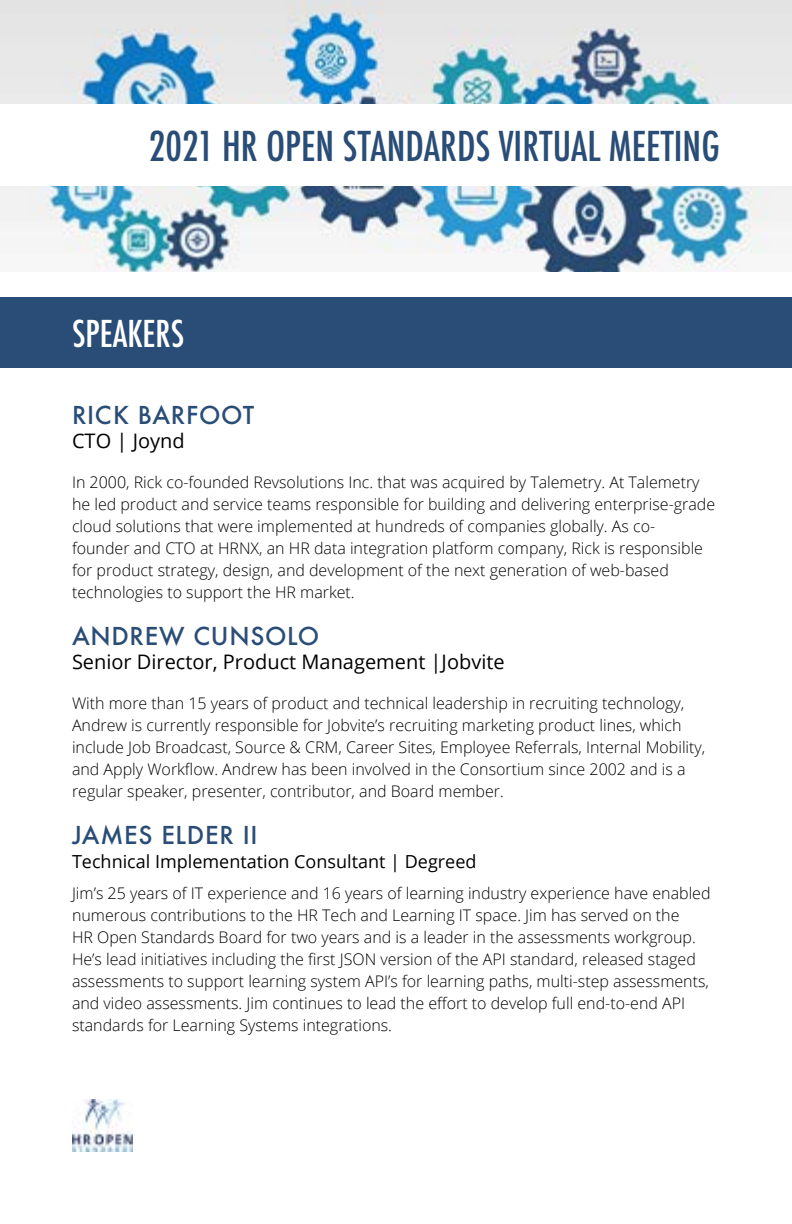
<style>
.page{position:relative;width:792px;height:1224px;background:#fff}
.page>*{position:absolute;margin:0;border:0;box-sizing:border-box;transform-origin:0 0}
.t1{font:500 condensed 40px "Futura";color:#2a4d77}
.t2{font:500 condensed 36px "Futura";color:#fff}
.t3{font:500 24px "Futura";letter-spacing:.03em;color:#2a4d77}
.t4{font:20px "Open Sans";color:#000}
.t5{font:18px "Open Sans";color:#000}
.t6{font:300 16px/22px "Open Sans";color:#000}
</style>
<div class="page">
<img style="left:0;top:0;width:792px;height:272px">
<div style="left:0;top:297px;width:792px;height:70px;background:#2a4d77"></div>
<div style="left:0;top:104px;width:792px;height:82px;background:#fff"></div>
<img style="left:72px;top:1099px;width:60px;height:53px">
<h1 class="t1" style="left:149px;top:121px;width:573px">2021 HR OPEN STANDARDS VIRTUAL MEETING</h1>
<h2 class="t2" style="left:72px;top:311px;width:114px">SPEAKERS</h2>
<h3 class="t3" style="left:72px;top:399px;width:184px">RICK BARFOOT</h3>
<p class="t4" style="left:72px;top:427px;width:114px">CTO | Joynd</p>
<p class="t6" style="left:72px;top:471px;width:645px">In 2000, Rick co-founded Revsolutions Inc. that was acquired by Talemetry. At Talemetry he led product and service teams responsible for building and delivering enterprise-grade cloud solutions that were implemented at hundreds of companies globally. As co&shy;founder and CTO at HRNX, an HR data integration platform company, Rick is responsible for product strategy, design, and development of the next generation of web-based technologies to support the HR market.</p>
<h3 class="t3" style="left:72px;top:620px;width:249px">ANDREW CUNSOLO</h3>
<p class="t4" style="left:72px;top:648px;width:434px">Senior Director, Product Management |Jobvite</p>
<p class="t6" style="left:72px;top:692px;width:635px">With more than 15 years of product and technical leadership in recruiting technology, Andrew is currently responsible for Jobvite’s recruiting marketing product lines, which include Job Broadcast, Source &amp; CRM, Career Sites, Employee Referrals, Internal Mobility, and Apply Workflow. Andrew has been involved in the Consortium since 2002 and is a regular speaker, presenter, contributor, and Board member.</p>
<h3 class="t3" style="left:72px;top:819px;width:187px">JAMES ELDER II</h3>
<p class="t5" style="left:72px;top:849px;width:406px">Technical Implementation Consultant | Degreed</p>
<p class="t6" style="left:72px;top:882px;width:640px">Jim’s 25 years of IT experience and 16 years of learning industry experience have enabled numerous contributions to the HR Tech and Learning IT space. Jim has served on the<br>HR Open Standards Board for two years and is a leader in the assessments workgroup.<br>He’s lead initiatives including the first JSON version of the API standard, released staged assessments to support learning system API’s for learning paths, multi-step assessments, and video assessments. Jim continues to lead the effort to develop full end-to-end API standards for Learning Systems integrations.</p>
</div>
